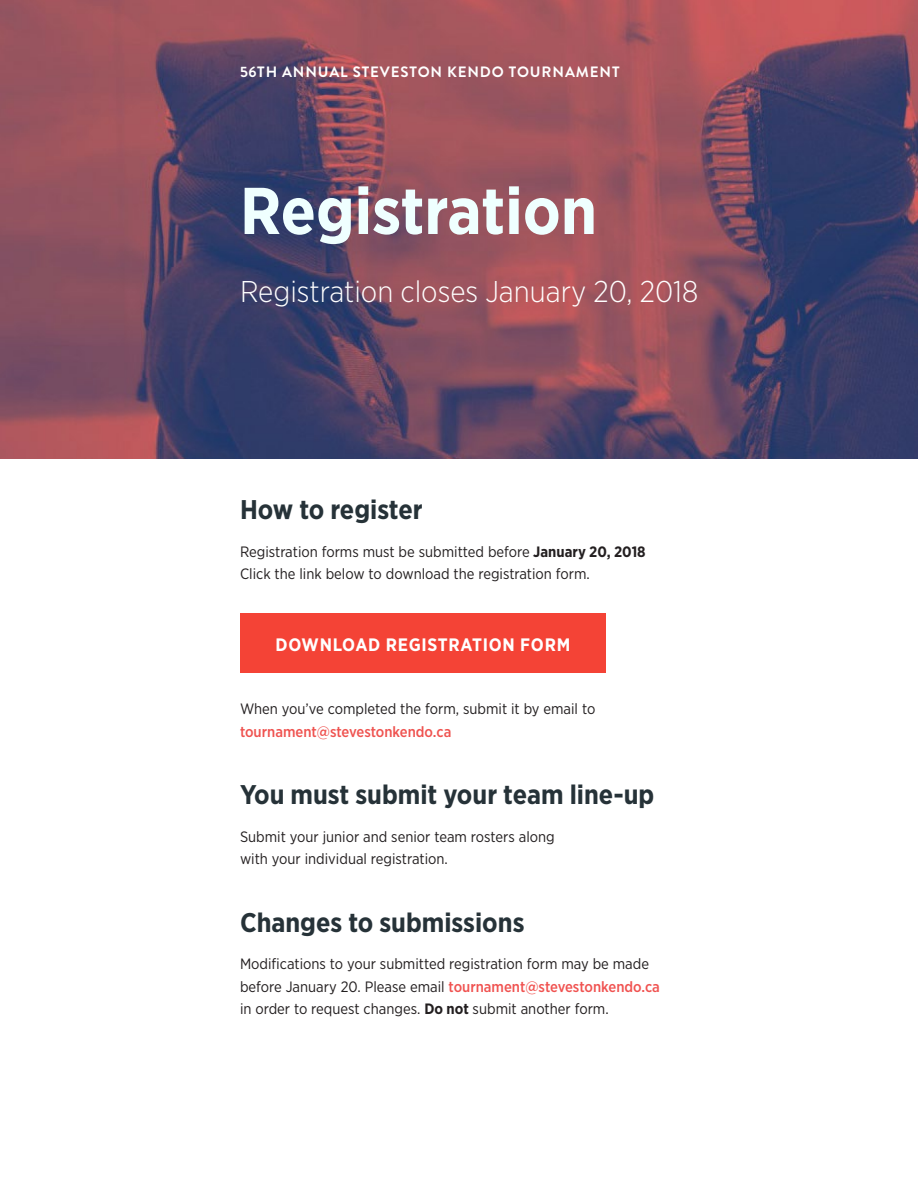
<style>
.page{position:relative;width:918px;height:1188px;background:#fff}
.page>*{position:absolute;margin:0;border:0;box-sizing:border-box;transform-origin:0 0}
.t1{font:700 66px "Gotham Narrow";color:#efffff}
.t2{font:300 30px "Gotham Narrow";color:#fff}
.t3{font:700 27px "Gotham Narrow";color:#263238}
.t4{font:700 18px "Gotham Narrow";letter-spacing:.04em;color:#fff}
.t5{font:15px/22.5px "Gotham Narrow";color:#231f20}
.t6{font:700 15px "Brandon Grotesque";letter-spacing:.06em;color:#fff}
.t7{font:500 15px "Gotham Narrow";color:#ef5350}
.s1{font-weight:700}
.s2{font-weight:500;color:#f05351}
</style>
<div class="page">
<img style="left:0;top:0;width:918px;height:459px">
<div style="left:240px;top:614px;width:366px;height:60px;background:#f44336"></div>
<p class="t6" style="left:240px;top:61px;width:381px">56TH ANNUAL STEVESTON KENDO TOURNAMENT</p>
<h1 class="t1" style="left:240px;top:168px;width:359px">Registration</h1>
<h2 class="t2" style="left:240px;top:273px;width:460px">Registration closes January 20, 2018</h2>
<h3 class="t3" style="left:240px;top:492px;width:184px">How to register</h3>
<p class="t5" style="left:240px;top:540px;width:407px">Registration forms must be submitted before <span class="s1">January 20, 2018<br></span>Click the link below to download the registration form.</p>
<p class="t4" style="left:276px;top:633px;width:296px">DOWNLOAD REGISTRATION FORM</p>
<p class="t5" style="left:240px;top:697px;width:357px">When you’ve completed the form, submit it by email to</p>
<p class="t7" style="left:240px;top:722px;width:213px">tournament@stevestonkendo.ca</p>
<h3 class="t3" style="left:240px;top:777px;width:416px">You must submit your team line-up</h3>
<p class="t5" style="left:240px;top:825px;width:316px">Submit your junior and senior team rosters along with your individual registration.</p>
<h3 class="t3" style="left:240px;top:905px;width:286px">Changes to submissions</h3>
<p class="t5" style="left:240px;top:952px;width:421px">Modifications to your submitted registration form may be made before January 20. Please email <span class="s2">tournament@stevestonkendo.ca </span>in order to request changes. <span class="s1">Do not</span> submit another form.</p>
</div>
